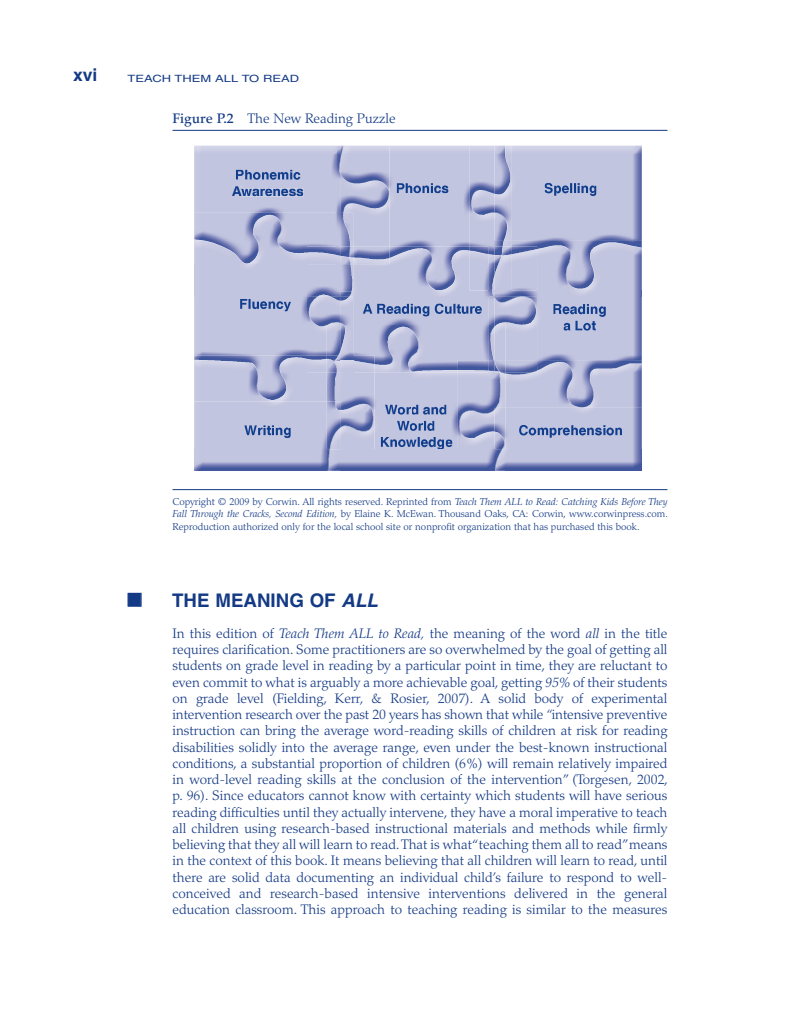
<style>
.page{position:relative;width:810px;height:1035px;background:#fff}
.page>*{position:absolute;margin:0;border:0;box-sizing:border-box;transform-origin:0 0}
.t1{font:700 18.75px "Helvetica";color:#143a85}
.t2{font:700 17.5px "Helvetica";color:#143a85}
.t3{font:300 13.75px/16.2px "Palatino";color:#143a85;text-align:justify}
.t4{font:300 10px/12.5px "Palatino";color:#143a85;text-align:justify}
.t5{font:10px "Helvetica";color:#143a85;scale:1.3 1}
.s1{font-weight:500}
.s2{font-style:italic}
</style>
<div class="page">
<hr style="left:172px;top:130px;width:496px;height:1px;background:#143a85">
<hr style="left:172px;top:489px;width:496px;height:1px;background:#143a85">
<svg style="left:194px;top:145px;width:448px;height:266px;background:#b0b5d5"></svg>
<img style="left:307px;top:246px;width:30px;height:6px">
<img style="left:341px;top:264px;width:9px;height:28px">
<img style="left:194px;top:252px;width:143px;height:12px">
<img style="left:307px;top:252px;width:30px;height:3px">
<div style="left:194px;top:264px;width:147px;height:32px;background:#c2c5df"></div>
<img style="left:337px;top:146px;width:4px;height:100px">
<img style="left:222px;top:246px;width:85px;height:18px">
<img style="left:233px;top:252px;width:74px;height:12px">
<img style="left:194px;top:146px;width:143px;height:67px">
<img style="left:353px;top:260px;width:36px;height:4px">
<img style="left:353px;top:246px;width:36px;height:12px">
<img style="left:341px;top:181px;width:48px;height:32px">
<img style="left:341px;top:213px;width:2px;height:33px">
<svg style="left:337px;top:246px;width:16px;height:18px"></svg>
<img style="left:350px;top:264px;width:3px;height:28px">
<svg style="left:341px;top:292px;width:12px;height:4px"></svg>
<img style="left:353px;top:258px;width:36px;height:2px">
<img style="left:488px;top:256px;width:24px;height:20px">
<img style="left:343px;top:213px;width:1px;height:33px">
<img style="left:344px;top:182px;width:45px;height:64px">
<img style="left:389px;top:255px;width:66px;height:15px">
<img style="left:469px;top:246px;width:19px;height:5px">
<img style="left:389px;top:146px;width:105px;height:100px">
<img style="left:469px;top:251px;width:19px;height:19px">
<img style="left:353px;top:270px;width:135px;height:26px">
<img style="left:512px;top:255px;width:25px;height:36px">
<img style="left:512px;top:246px;width:25px;height:3px">
<img style="left:537px;top:247px;width:105px;height:26px">
<img style="left:512px;top:291px;width:25px;height:5px">
<img style="left:494px;top:256px;width:8px;height:20px">
<img style="left:537px;top:273px;width:105px;height:23px">
<svg style="left:488px;top:240px;width:24px;height:16px"></svg>
<img style="left:512px;top:249px;width:25px;height:6px">
<img style="left:494px;top:163px;width:18px;height:77px">
<img style="left:566px;top:270px;width:28px;height:19px">
<img style="left:512px;top:146px;width:130px;height:94px">
<img style="left:327px;top:373px;width:8px;height:29px">
<img style="left:233px;top:361px;width:53px;height:19px">
<img style="left:327px;top:402px;width:2px;height:48px">
<img style="left:337px;top:373px;width:16px;height:29px">
<img style="left:335px;top:373px;width:2px;height:29px">
<img style="left:329px;top:402px;width:12px;height:48px">
<img style="left:194px;top:380px;width:133px;height:70px">
<img style="left:244px;top:425px;width:47px;height:13px">
<img style="left:246px;top:432px;width:45px;height:6px">
<img style="left:194px;top:296px;width:159px;height:59px">
<img style="left:240px;top:299px;width:43px;height:7px">
<img style="left:240px;top:306px;width:43px;height:3px">
<img style="left:341px;top:325px;width:5px;height:25px">
<img style="left:488px;top:374px;width:8px;height:34px">
<img style="left:488px;top:297px;width:6px;height:63px">
<img style="left:460px;top:410px;width:34px;height:1px">
<img style="left:458px;top:411px;width:36px;height:39px">
<img style="left:458px;top:372px;width:30px;height:1px">
<img style="left:353px;top:372px;width:21px;height:1px">
<img style="left:341px;top:404px;width:32px;height:1px">
<svg style="left:307px;top:351px;width:46px;height:22px"></svg>
<img style="left:341px;top:297px;width:9px;height:28px">
<img style="left:459px;top:411px;width:35px;height:27px">
<svg style="left:488px;top:276px;width:24px;height:21px"></svg>
<img style="left:374px;top:337px;width:84px;height:16px">
<img style="left:353px;top:353px;width:135px;height:19px">
<img style="left:374px;top:353px;width:84px;height:97px">
<img style="left:341px;top:406px;width:32px;height:26px">
<img style="left:411px;top:405px;width:35px;height:6px">
<img style="left:411px;top:411px;width:35px;height:4px">
<img style="left:353px;top:296px;width:135px;height:29px">
<svg style="left:385px;top:405px;width:26px;height:10px"></svg>
<img style="left:410px;top:421px;width:24px;height:4px">
<img style="left:410px;top:425px;width:24px;height:6px">
<svg style="left:397px;top:421px;width:13px;height:10px"></svg>
<svg style="left:446px;top:439px;width:6px;height:8px"></svg>
<img style="left:406px;top:437px;width:38px;height:13px">
<img style="left:407px;top:444px;width:37px;height:6px">
<img style="left:381px;top:437px;width:25px;height:6px">
<img style="left:381px;top:443px;width:25px;height:4px">
<img style="left:500px;top:374px;width:6px;height:34px">
<img style="left:505px;top:408px;width:1px;height:42px">
<img style="left:496px;top:374px;width:4px;height:34px">
<img style="left:494px;top:296px;width:148px;height:64px">
<img style="left:506px;top:360px;width:31px;height:9px">
<svg style="left:488px;top:360px;width:18px;height:14px"></svg>
<img style="left:506px;top:369px;width:87px;height:15px">
<svg style="left:531px;top:371px;width:6px;height:2px"></svg>
<img style="left:496px;top:300px;width:40px;height:25px">
<img style="left:494px;top:408px;width:11px;height:42px">
<img style="left:506px;top:384px;width:136px;height:66px">
<img style="left:519px;top:425px;width:103px;height:13px">
<img style="left:520px;top:434px;width:102px;height:4px">
<img style="left:563px;top:321px;width:33px;height:5px">
<img style="left:563px;top:326px;width:33px;height:5px">
<img style="left:194px;top:450px;width:448px;height:21px">
<svg style="left:329px;top:450px;width:1px;height:20px"></svg>
<img style="left:494px;top:450px;width:1px;height:21px">
<img style="left:495px;top:450px;width:7px;height:21px">
<p class="t2" style="left:73px;top:68px;width:26px">xvi</p>
<p class="t5" style="left:128px;top:75px;width:134px">TEACH THEM ALL TO READ</p>
<p class="t3" style="left:172px;top:111px;width:225px"><span class="s1">Figure P.2</span> The New Reading Puzzle</p>
<p class="t4" style="left:172px;top:496px;width:497px">Copyright © 2009 by Corwin. All rights reserved. Reprinted from <span class="s2">Teach Them ALL to Read: Catching Kids Before They Fall Through the Cracks, Second Edition,</span> by Elaine K. McEwan. Thousand Oaks, CA: Corwin, www.corwinpress.com.<br>Reproduction authorized only for the local school site or nonprofit organization that has purchased this book.</p>
<p class="t1" style="left:127px;top:593px;width:252px">■ THE MEANING OF <span class="s2">ALL</span></p>
<p class="t3" style="left:172px;top:627px;width:497px">In this edition of <span class="s2">Teach Them ALL to Read,</span> the meaning of the word <span class="s2">all</span> in the title requires clarification. Some practitioners are so overwhelmed by the goal of getting all students on grade level in reading by a particular point in time, they are reluctant to even commit to what is arguably a more achievable goal, getting <span class="s2">95%</span> of their students on grade level (Fielding, Kerr, &amp; Rosier, 2007). A solid body of experimental intervention research over the past 20 years has shown that while <span class="s2">“</span>intensive preventive instruction can bring the average word-reading skills of children at risk for reading disabilities solidly into the average range, even under the best-known instructional conditions, a substantial proportion of children (6%) will remain relatively impaired in word-level reading skills at the conclusion of the intervention” (Torgesen, 2002, p. 96). Since educators cannot know with certainty which students will have serious reading difficulties until they actually intervene, they have a moral imperative to teach all children using research-based instructional materials and methods while firmly believing that they all will learn to read.That is what“teaching them all to read”means in the context of this book. It means believing that all children will learn to read, until there are solid data documenting an individual child’s failure to respond to well&shy;conceived and research-based intensive interventions delivered in the general education classroom. This approach to teaching reading is similar to the measures</p>
</div>
